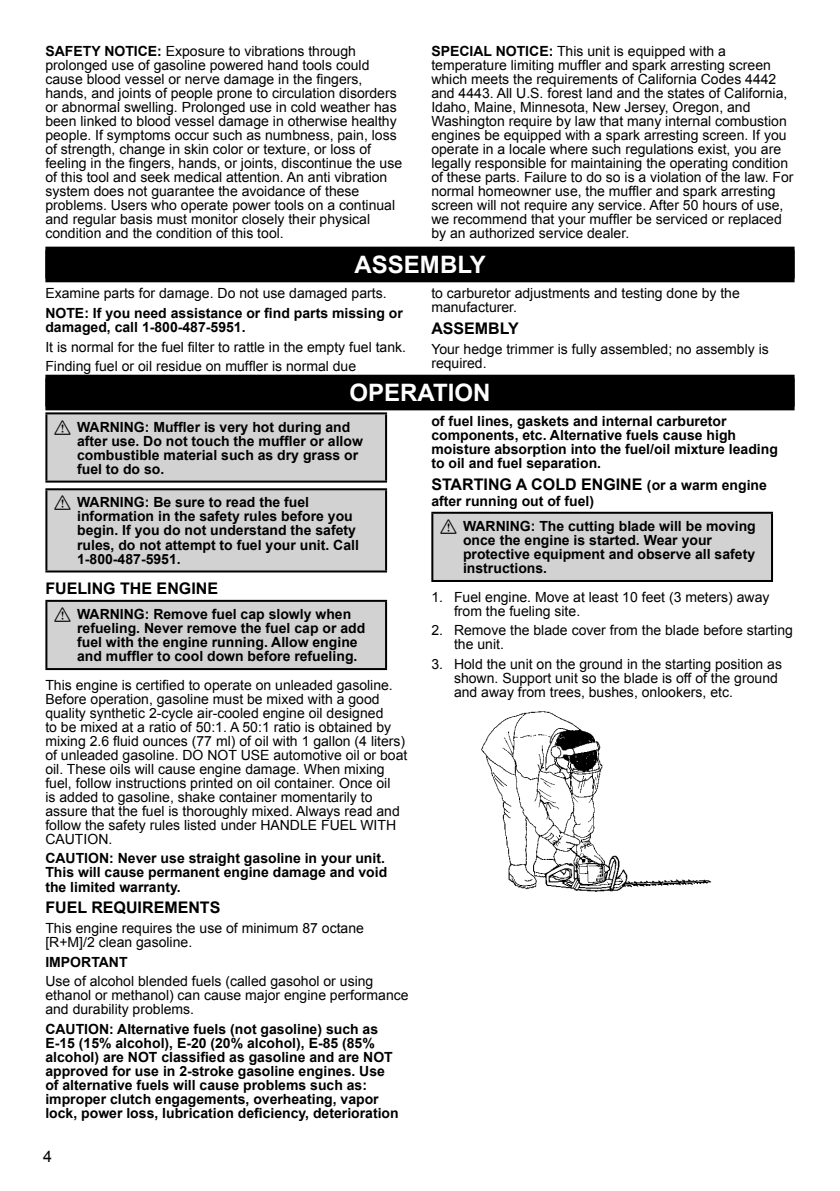
<style>
.page{position:relative;width:840px;height:1191px;background:#fff}
.page>*{position:absolute;margin:0;border:0;box-sizing:border-box;transform-origin:0 0}
.Section_Head{font:700 24px "Arial";color:#fff}
.Subheading{font:700 16px "Arial";color:#000}
.t1{font:16px "Arial";color:#000}
.t2{font:14px/14px "Arial";color:#000}
.Bold_Text{font:700 14px/14px "Arial";color:#000}
.Subheading-2{font:700 14px "Arial";color:#000}
.s1{font-weight:700}
.s2{font-family:"Haz Chem";font-weight:400}
.s3{font-size:14px}
</style>
<div class="page">
<div style="left:45px;top:247px;width:749px;height:32px;background:#000"></div>
<div style="left:45px;top:250px;width:749px;height:32px;background:#000"></div>
<div style="left:45px;top:375px;width:749px;height:32px;background:#000"></div>
<div style="left:45px;top:378px;width:749px;height:32px;background:#000"></div>
<div style="left:46px;top:413px;width:340px;height:68px;background:#d2d2d2"></div>
<hr style="left:45px;top:412px;width:342px;height:2px;background:#000">
<hr style="left:45px;top:414px;width:2px;height:66px;background:#000">
<hr style="left:385px;top:414px;width:2px;height:66px;background:#000">
<hr style="left:45px;top:480px;width:342px;height:2px;background:#000">
<div style="left:46px;top:489px;width:340px;height:82px;background:#d2d2d2"></div>
<hr style="left:45px;top:488px;width:342px;height:2px;background:#000">
<hr style="left:45px;top:490px;width:2px;height:80px;background:#000">
<hr style="left:385px;top:490px;width:2px;height:80px;background:#000">
<hr style="left:45px;top:570px;width:342px;height:2px;background:#000">
<div style="left:46px;top:601px;width:340px;height:68px;background:#d2d2d2"></div>
<hr style="left:45px;top:600px;width:342px;height:2px;background:#000">
<hr style="left:45px;top:602px;width:2px;height:66px;background:#000">
<hr style="left:385px;top:602px;width:2px;height:66px;background:#000">
<hr style="left:45px;top:668px;width:342px;height:2px;background:#000">
<div style="left:432px;top:513px;width:339px;height:68px;background:#d2d2d2"></div>
<hr style="left:431px;top:512px;width:341px;height:2px;background:#000">
<hr style="left:431px;top:514px;width:2px;height:66px;background:#000">
<hr style="left:770px;top:514px;width:2px;height:66px;background:#000">
<hr style="left:431px;top:580px;width:341px;height:2px;background:#000">
<img style="left:481px;top:711px;width:231px;height:181px">
<p class="t2" style="left:45px;top:44px;width:358px"><span class="s1">SAFETY NOTICE:</span> Exposure to vibrations through prolonged use of gasoline powered hand tools could cause blood vessel or nerve damage in the fingers, hands, and joints of people prone to circulation disorders or abnormal swelling. Prolonged use in cold weather has been linked to blood vessel damage in otherwise healthy people. If symptoms occur such as numbness, pain, loss of strength, change in skin color or texture, or loss of feeling in the fingers, hands, or joints, discontinue the use of this tool and seek medical attention. An anti vibration system does not guarantee the avoidance of these problems. Users who operate power tools on a continual and regular basis must monitor closely their physical condition and the condition of this tool.</p>
<p class="t2" style="left:431px;top:44px;width:363px"><span class="s1">SPECIAL NOTICE:</span> This unit is equipped with a temperature limiting muffler and spark arresting screen which meets the requirements of California Codes 4442 and 4443. All U.S. forest land and the states of California, Idaho, Maine, Minnesota, New Jersey, Oregon, and Washington require by law that many internal combustion engines be equipped with a spark arresting screen. If you operate in a locale where such regulations exist, you are legally responsible for maintaining the operating condition of these parts. Failure to do so is a violation of the law. For normal homeowner use, the muffler and spark arresting screen will not require any service. After 50 hours of use, we recommend that your muffler be serviced or replaced by an authorized service dealer.</p>
<p class="Section_Head" style="left:354px;top:248px;width:133px">ASSEMBLY</p>
<p class="t2" style="left:45px;top:286px;width:342px">Examine parts for damage. Do not use damaged parts.</p>
<p class="Bold_Text" style="left:45px;top:306px;width:359px">NOTE: If you need assistance or find parts missing or damaged, call 1-800-487-5951.</p>
<p class="t2" style="left:45px;top:340px;width:362px">It is normal for the fuel filter to rattle in the empty fuel tank.</p>
<p class="t2" style="left:45px;top:359px;width:312px">Finding fuel or oil residue on muffler is normal due</p>
<p class="t2" style="left:431px;top:286px;width:310px">to carburetor adjustments and testing done by the manufacturer.</p>
<p class="Subheading" style="left:431px;top:318px;width:89px">ASSEMBLY</p>
<p class="t2" style="left:431px;top:342px;width:339px">Your hedge trimmer is fully assembled; no assembly is required.</p>
<p class="Section_Head" style="left:349px;top:376px;width:142px">OPERATION</p>
<p class="Bold_Text" style="left:77px;top:420px;width:287px;text-indent:-23px"><span class="s2">A</span> WARNING: Muffler is very hot during and after use. Do not touch the muffler or allow combustible material such as dry grass or fuel to do so.</p>
<p class="Bold_Text" style="left:77px;top:496px;width:283px;text-indent:-23px"><span class="s2">A</span> WARNING: Be sure to read the fuel information in the safety rules before you begin. If you do not understand the safety rules, do not attempt to fuel your unit. Call 1-800-487-5951.</p>
<p class="Subheading" style="left:45px;top:578px;width:174px">FUELING THE ENGINE</p>
<p class="Bold_Text" style="left:77px;top:607px;width:289px;text-indent:-23px"><span class="s2">A</span> WARNING: Remove fuel cap slowly when refueling. Never remove the fuel cap or add fuel with the engine running. Allow engine and muffler to cool down before refueling.</p>
<p class="t2" style="left:45px;top:678px;width:363px">This engine is certified to operate on unleaded gasoline.<br>Before operation, gasoline must be mixed with a good quality synthetic 2-cycle air-cooled engine oil designed<br>to be mixed at a ratio of 50:1. A 50:1 ratio is obtained by mixing 2.6 fluid ounces (77 ml) of oil with 1 gallon (4 liters) of unleaded gasoline. DO NOT USE automotive oil or boat oil. These oils will cause engine damage. When mixing fuel, follow instructions printed on oil container. Once oil<br>is added to gasoline, shake container momentarily to assure that the fuel is thoroughly mixed. Always read and follow the safety rules listed under HANDLE FUEL WITH CAUTION.</p>
<p class="Bold_Text" style="left:45px;top:852px;width:343px">CAUTION: Never use straight gasoline in your unit.<br>This will cause permanent engine damage and void the limited warranty.</p>
<p class="Subheading" style="left:45px;top:897px;width:176px">FUEL REQUIREMENTS</p>
<p class="t2" style="left:45px;top:921px;width:320px">This engine requires the use of minimum 87 octane [R+M]/2 clean gasoline.</p>
<p class="Bold_Text" style="left:45px;top:955px;width:84px">IMPORTANT</p>
<p class="t2" style="left:45px;top:974px;width:364px">Use of alcohol blended fuels (called gasohol or using ethanol or methanol) can cause major engine performance and durability problems.</p>
<p class="Bold_Text" style="left:45px;top:1022px;width:354px">CAUTION: Alternative fuels (not gasoline) such as E-15 (15% alcohol), E-20 (20% alcohol), E-85 (85% alcohol) are NOT classified as gasoline and are NOT approved for use in 2-stroke gasoline engines. Use of alternative fuels will cause problems such as: improper clutch engagements, overheating, vapor lock, power loss, lubrication deficiency, deterioration</p>
<p class="Bold_Text" style="left:431px;top:415px;width:348px">of fuel lines, gaskets and internal carburetor components, etc. Alternative fuels cause high moisture absorption into the fuel/oil mixture leading to oil and fuel separation.</p>
<p class="Subheading" style="left:431px;top:474px;width:337px">STARTING A COLD ENGINE <span class="s3">(or a warm engine</span></p>
<p class="Subheading-2" style="left:431px;top:492px;width:164px">after running out of fuel)</p>
<p class="Bold_Text" style="left:463px;top:519px;width:294px;text-indent:-23px"><span class="s2">A</span> WARNING: The cutting blade will be moving once the engine is started. Wear your protective equipment and observe all safety instructions.</p>
<p class="t2" style="left:454px;top:590px;width:317px;text-indent:-23px">1. Fuel engine. Move at least 10 feet (3 meters) away from the fueling site.</p>
<p class="t2" style="left:454px;top:623px;width:340px;text-indent:-23px">2. Remove the blade cover from the blade before starting the unit.</p>
<p class="t2" style="left:454px;top:657px;width:329px;text-indent:-23px">3. Hold the unit on the ground in the starting position as shown. Support unit so the blade is off of the ground and away from trees, bushes, onlookers, etc.</p>
<p class="t1" style="left:43px;top:1145px;width:10px">4</p>
</div>
